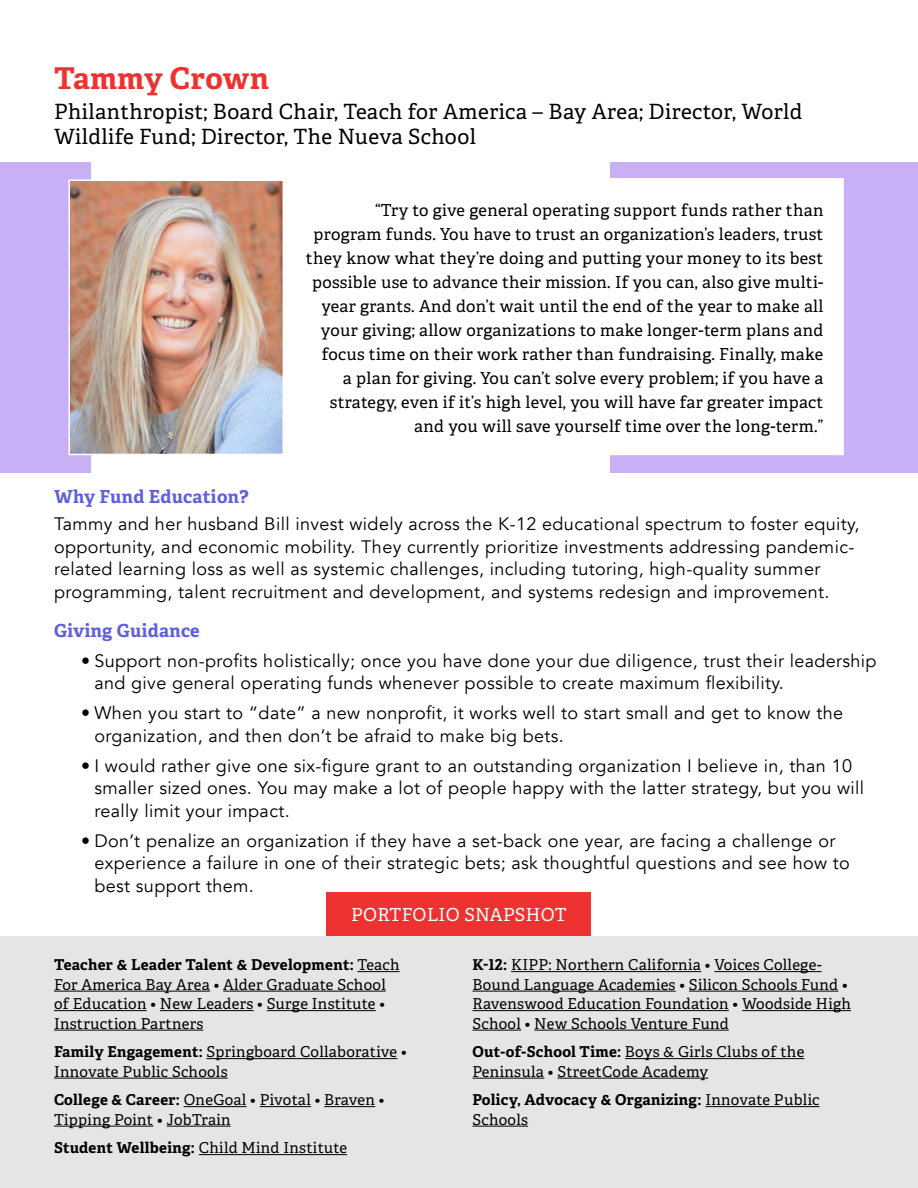
<style>
.page{position:relative;width:918px;height:1188px;background:#fff}
.page>*{position:absolute;margin:0;border:0;box-sizing:border-box;transform-origin:0 0}
.t1{font:700 30px "Adelle";letter-spacing:.015em;color:#ee3131}
.t2{font:21px/25.5px "Adelle";letter-spacing:.02em;color:#000101}
.t3{font:18px/22.5px "Avenir";letter-spacing:.02em;color:#000101}
.t4{font:700 18px "Adelle";letter-spacing:.02em;color:#5f5fde}
.t5{font:18px "Adelle";letter-spacing:.02em;color:#fff}
.t6{font:16.5px/24px "Adelle";letter-spacing:.02em;color:#000;text-align:right}
.t7{font:15px/19.5px "Adelle";letter-spacing:.02em;color:#000101}
.t8{font:700 15px/19.5px "Adelle";letter-spacing:.02em;color:#000101}
.s1{font-weight:700}
.s2{font-weight:400}
</style>
<div class="page">
<div style="left:0;top:162px;width:91px;height:310px;background:#c9aff6"></div>
<img style="left:72px;top:182px;width:209px;height:270px">
<div style="left:69px;top:179px;width:215px;height:276px;border:2px solid #fff"></div>
<div style="left:327px;top:892px;width:264px;height:45px;background:#ee3131"></div>
<div style="left:0;top:937px;width:918px;height:251px;background:#e5e5e5"></div>
<hr style="left:357px;top:971px;width:43px;height:1px;background:#000101">
<hr style="left:54px;top:991px;width:156px;height:1px;background:#000101">
<hr style="left:223px;top:991px;width:163px;height:1px;background:#000101">
<hr style="left:54px;top:1010px;width:93px;height:1px;background:#000101">
<hr style="left:160px;top:1010px;width:94px;height:1px;background:#000101">
<hr style="left:267px;top:1010px;width:109px;height:1px;background:#000101">
<hr style="left:54px;top:1030px;width:149px;height:1px;background:#000101">
<hr style="left:206px;top:1058px;width:191px;height:1px;background:#000101">
<hr style="left:54px;top:1078px;width:174px;height:1px;background:#000101">
<hr style="left:184px;top:1106px;width:63px;height:1px;background:#000101">
<hr style="left:260px;top:1106px;width:51px;height:1px;background:#000101">
<hr style="left:324px;top:1106px;width:51px;height:1px;background:#000101">
<hr style="left:54px;top:1126px;width:99px;height:1px;background:#000101">
<hr style="left:167px;top:1126px;width:64px;height:1px;background:#000101">
<hr style="left:199px;top:1154px;width:148px;height:1px;background:#000101">
<hr style="left:511px;top:971px;width:190px;height:1px;background:#000101">
<hr style="left:714px;top:971px;width:108px;height:1px;background:#000101">
<hr style="left:472px;top:991px;width:204px;height:1px;background:#000101">
<hr style="left:689px;top:991px;width:149px;height:1px;background:#000101">
<hr style="left:472px;top:1010px;width:257px;height:1px;background:#000101">
<hr style="left:742px;top:1010px;width:109px;height:1px;background:#000101">
<hr style="left:472px;top:1030px;width:49px;height:1px;background:#000101">
<hr style="left:534px;top:1030px;width:195px;height:1px;background:#000101">
<hr style="left:625px;top:1058px;width:179px;height:1px;background:#000101">
<hr style="left:472px;top:1078px;width:72px;height:1px;background:#000101">
<hr style="left:557px;top:1078px;width:151px;height:1px;background:#000101">
<hr style="left:705px;top:1106px;width:115px;height:1px;background:#000101">
<hr style="left:472px;top:1126px;width:56px;height:1px;background:#000101">
<div style="left:610px;top:162px;width:308px;height:310px;background:#c9aff6"></div>
<div style="left:463px;top:178px;width:381px;height:277px;background:#fff"></div>
<h1 class="t1" style="left:54px;top:56px;width:216px">Tammy Crown</h1>
<p class="t2" style="left:54px;top:98px;width:750px">Philanthropist; Board Chair, Teach for America – Bay Area; Director, World<br>Wildlife Fund; Director, The Nueva School</p>
<p class="t6" style="left:306px;top:197px;width:519px">“Try to give general operating support funds rather than program funds. You have to trust an organization’s leaders, trust they know what they’re doing and putting your money to its best possible use to advance their mission. If you can, also give multi&shy;year grants. And don’t wait until the end of the year to make all your giving; allow organizations to make longer-term plans and focus time on their work rather than fundraising. Finally, make<br>a plan for giving. You can’t solve every problem; if you have a strategy, even if it’s high level, you will have far greater impact and you will save yourself time over the long-term.”</p>
<p class="t4" style="left:54px;top:484px;width:196px">Why Fund Education?</p>
<p class="t3" style="left:54px;top:513px;width:807px">Tammy and her husband Bill invest widely across the K-12 educational spectrum to foster equity, opportunity, and economic mobility. They currently prioritize investments addressing pandemic&shy;related learning loss as well as systemic challenges, including tutoring, high-quality summer programming, talent recruitment and development, and systems redesign and improvement.</p>
<p class="t4" style="left:54px;top:617px;width:147px">Giving Guidance</p>
<p class="t3" style="left:94px;top:650px;width:784px;text-indent:-14px">• Support non-profits holistically; once you have done your due diligence, trust their leadership and give general operating funds whenever possible to create maximum flexibility.</p>
<p class="t3" style="left:94px;top:702px;width:750px;text-indent:-14px">• When you start to “date” a new nonprofit, it works well to start small and get to know the organization, and then don’t be afraid to make big bets.</p>
<p class="t3" style="left:94px;top:755px;width:771px;text-indent:-14px">• I would rather give one six-figure grant to an outstanding organization I believe in, than 10 smaller sized ones. You may make a lot of people happy with the latter strategy, but you will really limit your impact.</p>
<p class="t3" style="left:94px;top:830px;width:757px;text-indent:-14px">• Don’t penalize an organization if they have a set-back one year, are facing a challenge or experience a failure in one of their strategic bets; ask thoughtful questions and see how to best support them.</p>
<p class="t5" style="left:351px;top:902px;width:217px">PORTFOLIO SNAPSHOT</p>
<p class="t7" style="left:54px;top:954px;width:347px"><span class="s1">Teacher &amp; Leader Talent &amp; Development:</span> Teach For America Bay Area • Alder Graduate School of Education • New Leaders • Surge Institute • Instruction Partners</p>
<p class="t7" style="left:54px;top:1041px;width:354px"><span class="s1">Family Engagement:</span> Springboard Collaborative •<br>Innovate Public Schools</p>
<p class="t7" style="left:54px;top:1089px;width:332px"><span class="s1">College &amp; Career:</span> OneGoal • Pivotal • Braven •<br>Tipping Point • JobTrain</p>
<p class="t7" style="left:54px;top:1137px;width:295px"><span class="s1">Student Wellbeing:</span> Child Mind Institute</p>
<p class="t7" style="left:472px;top:954px;width:380px"><span class="s1">K-12:</span> KIPP: Northern California • Voices College-Bound Language Academies • Silicon Schools Fund • Ravenswood Education Foundation • Woodside High School • New Schools Venture Fund</p>
<p class="t7" style="left:472px;top:1041px;width:333px"><span class="s1">Out-of-School Time:</span> Boys &amp; Girls Clubs of the<br>Peninsula • StreetCode Academy</p>
<p class="t8" style="left:472px;top:1089px;width:349px">Policy, Advocacy &amp; Organizing: <span class="s2">Innovate Public<br>Schools</span></p>
</div>
